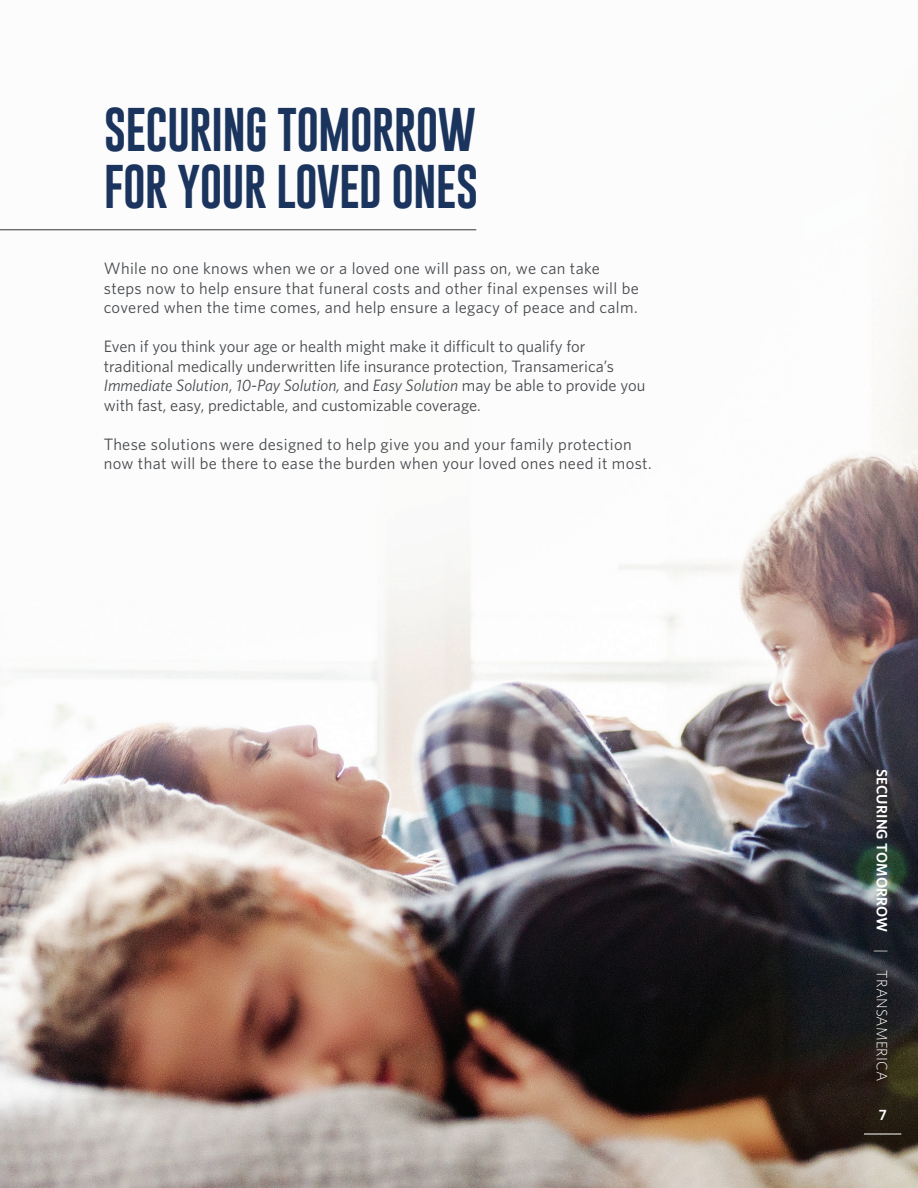
<style>
.page{position:relative;width:918px;height:1188px;background:#fff}
.page>*{position:absolute;margin:0;border:0;box-sizing:border-box;transform-origin:0 0}
.t1{font:45px/57px "Gobold";letter-spacing:-.02em;color:#1a345d}
.t2{font:16.5px/19.5px "Whitney";letter-spacing:.015em;color:#474a4e}
.t3{font:600 15px "Whitney";letter-spacing:.01em;color:#fff}
.s1{font-style:italic}
.s2{font-weight:300}
</style>
<div class="page">
<img style="left:0;top:199px;width:918px;height:989px">
<hr style="left:864px;top:1134px;width:37px;height:1px;background:#fff">
<hr style="left:0;top:229px;width:476px;height:1px;background:#474a4e">
<h1 class="t1" style="left:104px;top:101px;width:376px">SECURING TOMORROW<br>FOR YOUR LOVED ONES</h1>
<p class="t2" style="left:104px;top:258px;width:537px">While no one knows when we or a loved one will pass on, we can take steps now to help ensure that funeral costs and other final expenses will be covered when the time comes, and help ensure a legacy of peace and calm.</p>
<p class="t2" style="left:104px;top:336px;width:543px">Even if you think your age or health might make it difficult to qualify for traditional medically underwritten life insurance protection, Transamerica’s <span class="s1">Immediate Solution</span>, <span class="s1">10-Pay Solution,</span> and <span class="s1">Easy Solution</span> may be able to provide you with fast, easy, predictable, and customizable coverage.</p>
<p class="t2" style="left:104px;top:434px;width:549px">These solutions were designed to help give you and your family protection now that will be there to ease the burden when your loved ones need it most.</p>
<p class="t3" style="left:892px;top:769px;width:313px;rotate:90deg">SECURING TOMORROW <span class="s2">| TRANSAMERICA</span></p>
<p class="t3" style="left:879px;top:1105px;width:10px">7</p>
</div>
